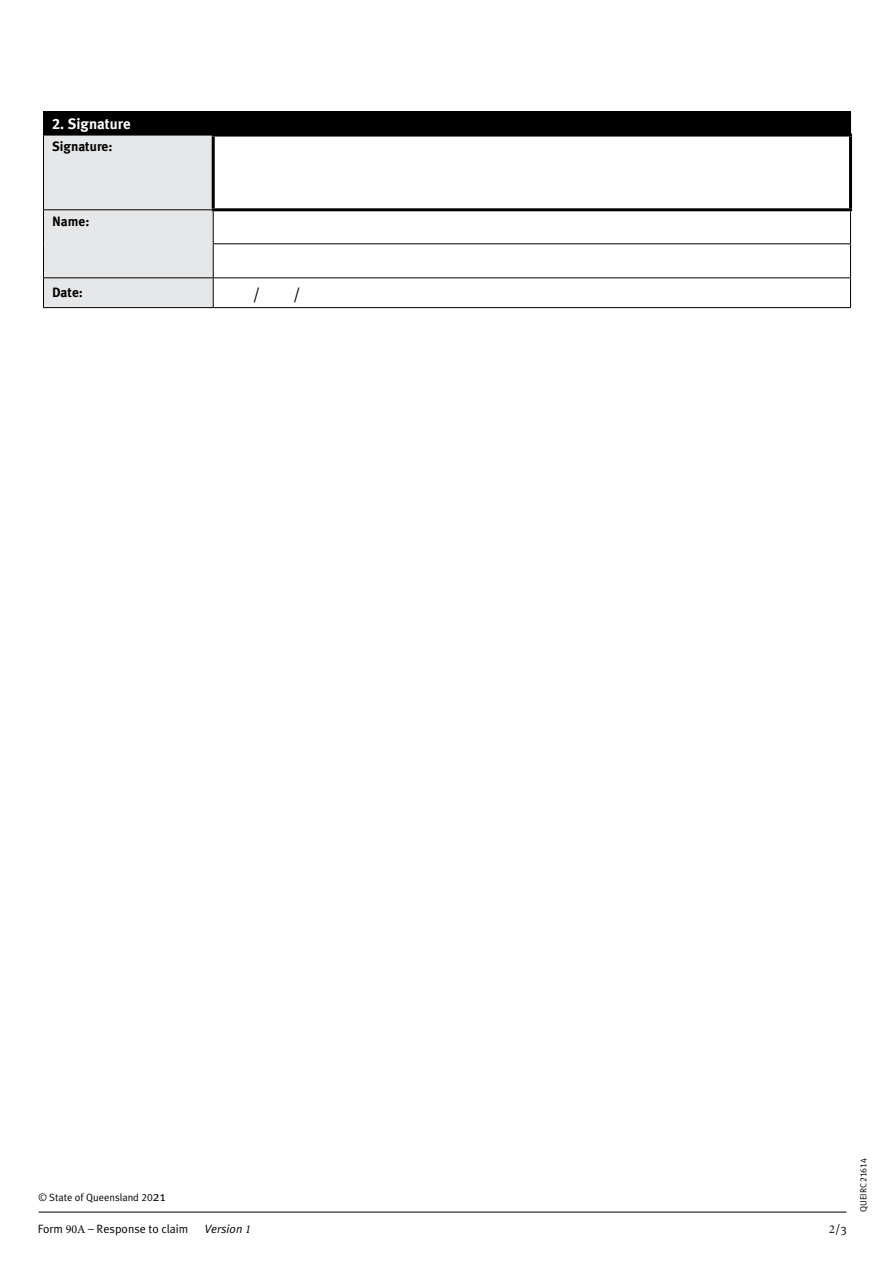
<style>
.page{position:relative;width:893px;height:1263px;background:#fff}
.page>*{position:absolute;margin:0;border:0;box-sizing:border-box;transform-origin:0 0}
.t1{font:16.5px "Meta Plus Normal";color:#000}
.t2{font:700 15px "Meta Plus";color:#fff}
.t3{font:700 13.5px "Meta Plus";color:#000}
.t4{font:12px "Meta Plus Normal";color:#000}
.t5{font:italic 12px "Meta Plus Normal";color:#000}
.t6{font:12px "Minion Pro";color:#000}
.t7{font:10.5px "Meta Plus Normal";color:#000}
.t8{font:9px "Meta Plus Normal Caps";letter-spacing:.02em;color:#000}
.s1{font-family:"Meta Plus Bold Caps";font-weight:400}
.s2{font-family:"Meta Plus Normal Caps"}
.s3{font-family:"Meta";font-size:13.5px}
.s4{font-family:"Minion Pro"}
.s5{font-family:"Meta"}
</style>
<div class="page">
<div style="left:43px;top:112px;width:807px;height:23px;background:#000"></div>
<hr style="left:43px;top:111px;width:170px;height:1px;background:#000">
<hr style="left:213px;top:111px;width:638px;height:1px;background:#000">
<hr style="left:850px;top:211px;width:1px;height:32px;background:#000">
<hr style="left:850px;top:244px;width:1px;height:33px;background:#000">
<svg style="left:850px;top:278px;width:1px;height:29px"></svg>
<svg style="left:850px;top:112px;width:1px;height:22px"></svg>
<div style="left:43px;top:135px;width:171px;height:172px;background:#e6e7e8"></div>
<hr style="left:213px;top:243px;width:638px;height:1px;background:#000">
<hr style="left:213px;top:277px;width:638px;height:1px;background:#000">
<hr style="left:213px;top:307px;width:638px;height:1px;background:#000">
<hr style="left:212px;top:134px;width:640px;height:3px;background:#000">
<hr style="left:212px;top:137px;width:3px;height:71px;background:#000">
<hr style="left:849px;top:137px;width:3px;height:71px;background:#000">
<hr style="left:43px;top:209px;width:169px;height:1px;background:#000">
<hr style="left:43px;top:210px;width:1px;height:34px;background:#000">
<hr style="left:213px;top:211px;width:1px;height:32px;background:#000">
<hr style="left:43px;top:244px;width:1px;height:33px;background:#000">
<hr style="left:213px;top:244px;width:1px;height:33px;background:#000">
<hr style="left:43px;top:277px;width:170px;height:1px;background:#000">
<hr style="left:43px;top:307px;width:170px;height:1px;background:#000">
<hr style="left:212px;top:208px;width:640px;height:3px;background:#000">
<hr style="left:39px;top:1212px;width:807px;height:1px;background:#000">
<p class="t2" style="left:52px;top:115px;width:80px"><span class="s1">2</span>. Signature</p>
<p class="t3" style="left:52px;top:138px;width:62px">Signature:</p>
<p class="t3" style="left:52px;top:213px;width:39px">Name:</p>
<p class="t3" style="left:52px;top:285px;width:33px">Date:</p>
<h1 class="t1" style="left:253px;top:284px;width:9px">/</h1>
<h1 class="t1" style="left:293px;top:284px;width:9px">/</h1>
<p class="t7" style="left:39px;top:1192px;width:128px">© State of Queensland <span class="s2">20</span><span class="s3">21</span></p>
<p class="t4" style="left:38px;top:1222px;width:152px">Form <span class="s4">90A</span> – Response to <span class="s5">claim</span></p>
<p class="t5" style="left:204px;top:1222px;width:48px">Version <span class="s4">1</span></p>
<p class="t6" style="left:829px;top:1221px;width:19px">2<span class="s2">/</span><span class="s5">3</span></p>
<p class="t8" style="left:858px;top:1212px;width:56px;rotate:-90deg">QUEIRC21614</p>
</div>
